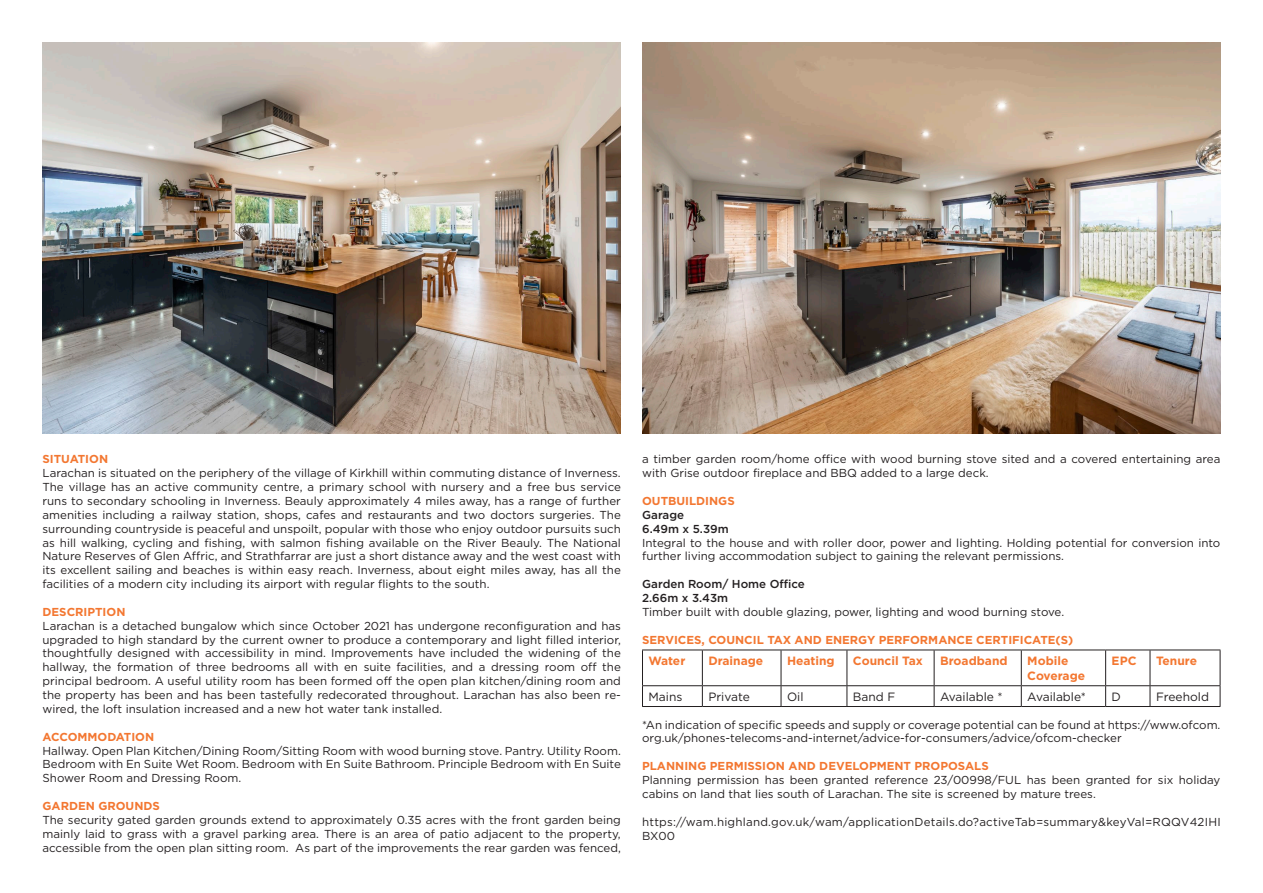
<style>
.page{position:relative;width:1263px;height:893px;background:#fff}
.page>*{position:absolute;margin:0;border:0;box-sizing:border-box;transform-origin:0 0}
.Headings_Text{font:700 12px/15px "Gotham HTF";color:#f37731}
.Body_Text{font:12px "Gotham HTF";color:#231f20}
.Body_Text-2{font:11.55px/13.8px "Gotham HTF";color:#231f20;text-align:justify}
.Headings_Text-2{font:700 11.55px "Gotham HTF";color:#f37731}
.Body_Text-3{font:11.55px/13.8px "Gotham HTF";letter-spacing:.02em;color:#231f20}
.Body_Text-4{font:500 11.55px "Gotham HTF";color:#231f20}
.Body_Text-5{font:700 11.55px "Gotham HTF";color:#f37731}
</style>
<div class="page">
<hr style="left:642px;top:650px;width:60px;height:1px;background:#231f20">
<hr style="left:702px;top:650px;width:79px;height:1px;background:#231f20">
<hr style="left:781px;top:650px;width:66px;height:1px;background:#231f20">
<hr style="left:847px;top:650px;width:87px;height:1px;background:#231f20">
<hr style="left:934px;top:650px;width:87px;height:1px;background:#231f20">
<hr style="left:1021px;top:650px;width:85px;height:1px;background:#231f20">
<hr style="left:1106px;top:650px;width:44px;height:1px;background:#231f20">
<hr style="left:1150px;top:650px;width:70px;height:1px;background:#231f20">
<hr style="left:642px;top:685px;width:60px;height:1px;background:#231f20">
<hr style="left:702px;top:685px;width:79px;height:1px;background:#231f20">
<hr style="left:781px;top:685px;width:66px;height:1px;background:#231f20">
<hr style="left:847px;top:685px;width:87px;height:1px;background:#231f20">
<hr style="left:934px;top:685px;width:87px;height:1px;background:#231f20">
<hr style="left:1021px;top:685px;width:85px;height:1px;background:#231f20">
<hr style="left:1106px;top:685px;width:44px;height:1px;background:#231f20">
<hr style="left:1150px;top:685px;width:70px;height:1px;background:#231f20">
<hr style="left:642px;top:706px;width:60px;height:1px;background:#231f20">
<hr style="left:702px;top:706px;width:79px;height:1px;background:#231f20">
<hr style="left:781px;top:706px;width:66px;height:1px;background:#231f20">
<hr style="left:847px;top:706px;width:87px;height:1px;background:#231f20">
<hr style="left:934px;top:706px;width:87px;height:1px;background:#231f20">
<hr style="left:1021px;top:706px;width:85px;height:1px;background:#231f20">
<hr style="left:1106px;top:706px;width:44px;height:1px;background:#231f20">
<hr style="left:1150px;top:706px;width:70px;height:1px;background:#231f20">
<hr style="left:642px;top:650px;width:1px;height:35px;background:#231f20">
<svg style="left:642px;top:686px;width:1px;height:20px"></svg>
<hr style="left:702px;top:650px;width:1px;height:35px;background:#231f20">
<hr style="left:781px;top:650px;width:1px;height:35px;background:#231f20">
<hr style="left:846px;top:650px;width:1px;height:35px;background:#231f20">
<hr style="left:934px;top:650px;width:1px;height:35px;background:#231f20">
<hr style="left:1021px;top:650px;width:1px;height:35px;background:#231f20">
<hr style="left:1105px;top:650px;width:1px;height:35px;background:#231f20">
<hr style="left:1150px;top:650px;width:1px;height:35px;background:#231f20">
<hr style="left:1220px;top:650px;width:1px;height:35px;background:#231f20">
<svg style="left:702px;top:686px;width:1px;height:20px"></svg>
<svg style="left:781px;top:686px;width:1px;height:20px"></svg>
<svg style="left:846px;top:686px;width:1px;height:20px"></svg>
<svg style="left:934px;top:686px;width:1px;height:20px"></svg>
<svg style="left:1021px;top:686px;width:1px;height:20px"></svg>
<svg style="left:1105px;top:686px;width:1px;height:20px"></svg>
<svg style="left:1150px;top:686px;width:1px;height:20px"></svg>
<svg style="left:1220px;top:686px;width:1px;height:20px"></svg>
<img style="left:43px;top:43px;width:578px;height:391px">
<img style="left:642px;top:43px;width:578px;height:391px">
<p class="Headings_Text-2" style="left:43px;top:453px;width:67px">SITUATION</p>
<p class="Body_Text-2" style="left:43px;top:466px;width:580px">Larachan is situated on the periphery of the village of Kirkhill within commuting distance of Inverness.<br>The village has an active community centre, a primary school with nursery and a free bus service runs to secondary schooling in Inverness. Beauly approximately 4 miles away, has a range of further amenities including a railway station, shops, cafes and restaurants and two doctors surgeries. The surrounding countryside is peaceful and unspoilt, popular with those who enjoy outdoor pursuits such as hill walking, cycling and fishing, with salmon fishing available on the River Beauly. The National Nature Reserves of Glen Affric, and Strathfarrar are just a short distance away and the west coast with its excellent sailing and beaches is within easy reach. Inverness, about eight miles away, has all the facilities of a modern city including its airport with regular flights to the south.</p>
<p class="Headings_Text-2" style="left:43px;top:605px;width:84px">DESCRIPTION</p>
<p class="Body_Text-2" style="left:43px;top:619px;width:580px">Larachan is a detached bungalow which since October 2021 has undergone reconfiguration and has upgraded to high standard by the current owner to produce a contemporary and light filled interior, thoughtfully designed with accessibility in mind. Improvements have included the widening of the hallway, the formation of three bedrooms all with en suite facilities, and a dressing room off the principal bedroom. A useful utility room has been formed off the open plan kitchen/dining room and the property has been and has been tastefully redecorated throughout. Larachan has also been re&shy;wired, the loft insulation increased and a new hot water tank installed.</p>
<p class="Headings_Text-2" style="left:43px;top:730px;width:113px">ACCOMMODATION</p>
<p class="Body_Text-2" style="left:43px;top:743px;width:580px">Hallway. Open Plan Kitchen/Dining Room/Sitting Room with wood burning stove. Pantry. Utility Room.<br>Bedroom with En Suite Wet Room. Bedroom with En Suite Bathroom. Principle Bedroom with En Suite Shower Room and Dressing Room.</p>
<p class="Body_Text-5" style="left:43px;top:799px;width:119px">GARDEN GROUNDS</p>
<p class="Body_Text-2" style="left:43px;top:813px;width:580px">The security gated garden grounds extend to approximately 0.35 acres with the front garden being mainly laid to grass with a gravel parking area. There is an area of patio adjacent to the property, accessible from the open plan sitting room. As part of the improvements the rear garden was fenced,</p>
<p class="Body_Text-2" style="left:642px;top:452px;width:580px">a timber garden room/home office with wood burning stove sited and a covered entertaining area with Grise outdoor fireplace and BBQ added to a large deck.</p>
<p class="Headings_Text-2" style="left:642px;top:494px;width:94px">OUTBUILDINGS</p>
<p class="Body_Text-4" style="left:642px;top:508px;width:43px">Garage</p>
<p class="Body_Text-4" style="left:642px;top:522px;width:88px">6.49m x 5.39m</p>
<p class="Body_Text-2" style="left:642px;top:535px;width:580px">Integral to the house and with roller door, power and lighting. Holding potential for conversion into further living accommodation subject to gaining the relevant permissions.</p>
<p class="Body_Text-4" style="left:642px;top:577px;width:164px">Garden Room/ Home Office</p>
<p class="Body_Text-4" style="left:642px;top:591px;width:88px">2.66m x 3.43m</p>
<p class="Body_Text-2" style="left:642px;top:605px;width:424px">Timber built with double glazing, power, lighting and wood burning stove.</p>
<p class="Headings_Text-2" style="left:642px;top:633px;width:433px">SERVICES, COUNCIL TAX AND ENERGY PERFORMANCE CERTIFICATE(S)</p>
<p class="Headings_Text" style="left:648px;top:653px;width:38px">Water</p>
<p class="Headings_Text" style="left:708px;top:653px;width:56px">Drainage</p>
<p class="Headings_Text" style="left:787px;top:653px;width:49px">Heating</p>
<p class="Headings_Text" style="left:853px;top:653px;width:71px">Council Tax</p>
<p class="Headings_Text" style="left:940px;top:653px;width:69px">Broadband</p>
<p class="Headings_Text" style="left:1027px;top:653px;width:59px">Mobile<br>Coverage</p>
<p class="Headings_Text" style="left:1112px;top:653px;width:26px">EPC</p>
<p class="Headings_Text" style="left:1156px;top:653px;width:43px">Tenure</p>
<p class="Body_Text" style="left:648px;top:690px;width:35px">Mains</p>
<p class="Body_Text" style="left:708px;top:690px;width:43px">Private</p>
<p class="Body_Text" style="left:787px;top:690px;width:18px">Oil</p>
<p class="Body_Text" style="left:853px;top:690px;width:44px">Band F</p>
<p class="Body_Text" style="left:940px;top:690px;width:64px">Available *</p>
<p class="Body_Text" style="left:1027px;top:690px;width:60px">Available*</p>
<p class="Body_Text" style="left:1112px;top:690px;width:11px">D</p>
<p class="Body_Text" style="left:1156px;top:690px;width:54px">Freehold</p>
<p class="Body_Text-2" style="left:642px;top:717px;width:580px">*An indication of specific speeds and supply or coverage potential can be found at https://www.ofcom. org.uk/phones-telecoms-and-internet/advice-for-consumers/advice/ofcom-checker</p>
<p class="Headings_Text-2" style="left:642px;top:759px;width:348px">PLANNING PERMISSION AND DEVELOPMENT PROPOSALS</p>
<p class="Body_Text-2" style="left:642px;top:773px;width:580px">Planning permission has been granted reference 23/00998/FUL has been granted for six holiday cabins on land that lies south of Larachan. The site is screened by mature trees.</p>
<p class="Body_Text-3" style="left:642px;top:814px;width:580px">https://wam.highland.gov.uk/wam/applicationDetails.do?activeTab=summary&amp;keyVal=RQQV42IHI<br>BX00</p>
</div>
